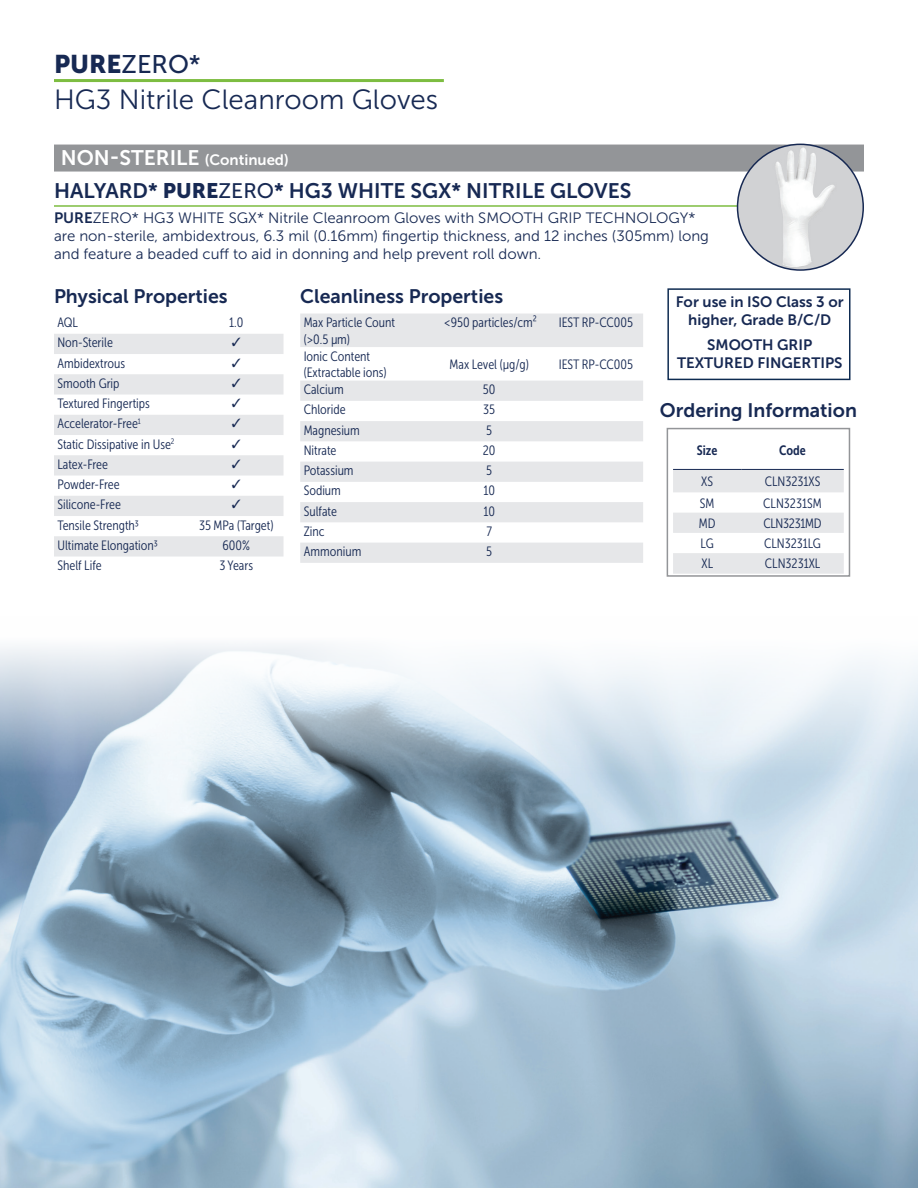
<style>
.page{position:relative;width:918px;height:1188px;background:#fff}
.page>*{position:absolute;margin:0;border:0;box-sizing:border-box;transform-origin:0 0}
.t1{font:27.75px "Museo Sans 300";color:#172953}
.t2{font:25.5px "Museo Sans 500";color:#172953}
.t3{font:21px/33.8px "Museo Sans 700";color:#172953}
.t4{font:19.5px "Museo Sans 700";color:#172953}
.t5{font:15px/18px "Museo Sans 300";color:#172953}
.t6{font:15px/18px "Museo Sans 700";color:#172953;text-align:center}
.t7{font:13.5px/16.5px "Museo Sans Cond 300";color:#172953}
.t8{font:13.5px "Museo Sans Cond 700";color:#172953}
.s1{font-family:"Museo Sans 900"}
.s2{color:#fff}
.s3{font-size:15px;color:#fff}
.s4{font-family:"Museo Sans 500"}
.s5{font-family:"Museo Sans 700"}
</style>
<div class="page">
<div style="left:54px;top:145px;width:810px;height:27px;background:#939598"></div>
<hr style="left:54px;top:205px;width:810px;height:2px;background:#7dbd41">
<svg style="left:300px;top:314px;width:343px;height:249px;fill:#e6e7e9"></svg>
<svg style="left:673px;top:470px;width:171px;height:104px"></svg>
<hr style="left:673px;top:469px;width:68px;height:1px;background:#172953">
<hr style="left:741px;top:469px;width:103px;height:1px;background:#172953">
<div style="left:667px;top:428px;width:183px;height:149px;border:2px solid #939598"></div>
<hr style="left:54px;top:79px;width:390px;height:3px;background:#7dbd41">
<img style="left:0;top:644px;width:918px;height:544px">
<div style="left:667px;top:288px;width:183px;height:92px;border:2px solid #0e2b51"></div>
<img style="left:738px;top:145px;width:125px;height:124px">
<svg style="left:54px;top:334px;width:230px;height:101px"></svg>
<svg style="left:54px;top:455px;width:230px;height:102px"></svg>
<h2 class="t2" style="left:54px;top:50px;width:148px"><span class="s1">PURE</span>ZERO*</h2>
<h1 class="t1" style="left:54px;top:85px;width:386px">HG3 Nitrile Cleanroom Gloves</h1>
<h3 class="t3" style="left:54px;top:141px;width:579px;text-indent:7px"><span class="s2">NON-STERILE</span> <span class="s3">(Continued)<br></span>HALYARD* <span class="s1">PURE</span><span class="s4">ZERO</span>* HG3 WHITE SGX* NITRILE GLOVES</h3>
<p class="t5" style="left:54px;top:209px;width:657px"><span class="s5">PURE</span>ZERO* HG3 WHITE SGX* Nitrile Cleanroom Gloves with SMOOTH GRIP TECHNOLOGY* are non-sterile, ambidextrous, 6.3 mil (0.16mm) fingertip thickness, and 12 inches (305mm) long and feature a beaded cuff to aid in donning and help prevent roll down.</p>
<h3 class="t4" style="left:300px;top:286px;width:204px">Cleanliness Properties</h3>
<p class="t7" style="left:304px;top:314px;width:93px">Max Particle Count (&gt;0.5 μm)</p>
<p class="t7" style="left:444px;top:314px;width:94px">&lt;950 particles/cm²</p>
<p class="t7" style="left:559px;top:314px;width:76px">IEST RP-CC005</p>
<p class="t7" style="left:304px;top:348px;width:85px">Ionic Content (Extractable ions)</p>
<p class="t7" style="left:450px;top:356px;width:81px">Max Level (μg/g)</p>
<p class="t7" style="left:559px;top:356px;width:76px">IEST RP-CC005</p>
<p class="t7" style="left:304px;top:381px;width:42px">Calcium</p>
<p class="t7" style="left:483px;top:381px;width:14px">50</p>
<p class="t7" style="left:304px;top:402px;width:43px">Chloride</p>
<p class="t7" style="left:483px;top:402px;width:13px">35</p>
<p class="t7" style="left:304px;top:422px;width:58px">Magnesium</p>
<p class="t7" style="left:486px;top:422px;width:7px">5</p>
<p class="t7" style="left:304px;top:442px;width:34px">Nitrate</p>
<p class="t7" style="left:483px;top:442px;width:14px">20</p>
<p class="t7" style="left:304px;top:462px;width:51px">Potassium</p>
<p class="t7" style="left:486px;top:462px;width:7px">5</p>
<p class="t7" style="left:304px;top:483px;width:39px">Sodium</p>
<p class="t7" style="left:483px;top:483px;width:13px">10</p>
<p class="t7" style="left:304px;top:503px;width:35px">Sulfate</p>
<p class="t7" style="left:483px;top:503px;width:13px">10</p>
<p class="t7" style="left:304px;top:523px;width:22px">Zinc</p>
<p class="t7" style="left:486px;top:523px;width:7px">7</p>
<p class="t7" style="left:304px;top:543px;width:59px">Ammonium</p>
<p class="t7" style="left:486px;top:543px;width:7px">5</p>
<h3 class="t4" style="left:54px;top:286px;width:175px">Physical Properties</h3>
<p class="t7" style="left:57px;top:314px;width:22px">AQL</p>
<p class="t7" style="left:229px;top:314px;width:16px">1.0</p>
<p class="t7" style="left:57px;top:335px;width:57px">Non-Sterile</p>
<p class="t7" style="left:57px;top:355px;width:69px">Ambidextrous</p>
<p class="t7" style="left:57px;top:375px;width:64px">Smooth Grip</p>
<p class="t7" style="left:57px;top:395px;width:94px">Textured Fingertips</p>
<p class="t7" style="left:57px;top:416px;width:85px">Accelerator-Free<sup>1</sup></p>
<p class="t7" style="left:57px;top:436px;width:119px">Static Dissipative in Use<sup>2</sup></p>
<p class="t7" style="left:57px;top:456px;width:52px">Latex-Free</p>
<p class="t7" style="left:57px;top:476px;width:64px">Powder-Free</p>
<p class="t7" style="left:57px;top:497px;width:65px">Silicone-Free</p>
<p class="t7" style="left:57px;top:517px;width:83px">Tensile Strength3</p>
<p class="t7" style="left:199px;top:517px;width:76px">35 MPa (Target)</p>
<p class="t7" style="left:57px;top:537px;width:102px">Ultimate Elongation3</p>
<p class="t7" style="left:222px;top:537px;width:29px">600%</p>
<p class="t7" style="left:57px;top:557px;width:46px">Shelf Life</p>
<p class="t7" style="left:219px;top:557px;width:35px">3 Years</p>
<p class="t6" style="left:676px;top:293px;width:170px">For use in ISO Class 3 or higher, Grade B/C/D</p>
<p class="t6" style="left:677px;top:336px;width:167px">SMOOTH GRIP<br>TEXTURED FINGERTIPS</p>
<h3 class="t4" style="left:660px;top:400px;width:199px">Ordering Information</h3>
<p class="t8" style="left:697px;top:443px;width:22px">Size</p>
<p class="t8" style="left:779px;top:443px;width:28px">Code</p>
<p class="t7" style="left:701px;top:473px;width:13px">XS</p>
<p class="t7" style="left:765px;top:473px;width:57px">CLN3231XS</p>
<p class="t7" style="left:700px;top:495px;width:16px">SM</p>
<p class="t7" style="left:763px;top:495px;width:60px">CLN3231SM</p>
<p class="t7" style="left:699px;top:515px;width:18px">MD</p>
<p class="t7" style="left:763px;top:515px;width:60px">CLN3231MD</p>
<p class="t7" style="left:701px;top:535px;width:15px">LG</p>
<p class="t7" style="left:764px;top:535px;width:58px">CLN3231LG</p>
<p class="t7" style="left:702px;top:556px;width:13px">XL</p>
<p class="t7" style="left:765px;top:556px;width:57px">CLN3231XL</p>
</div>
